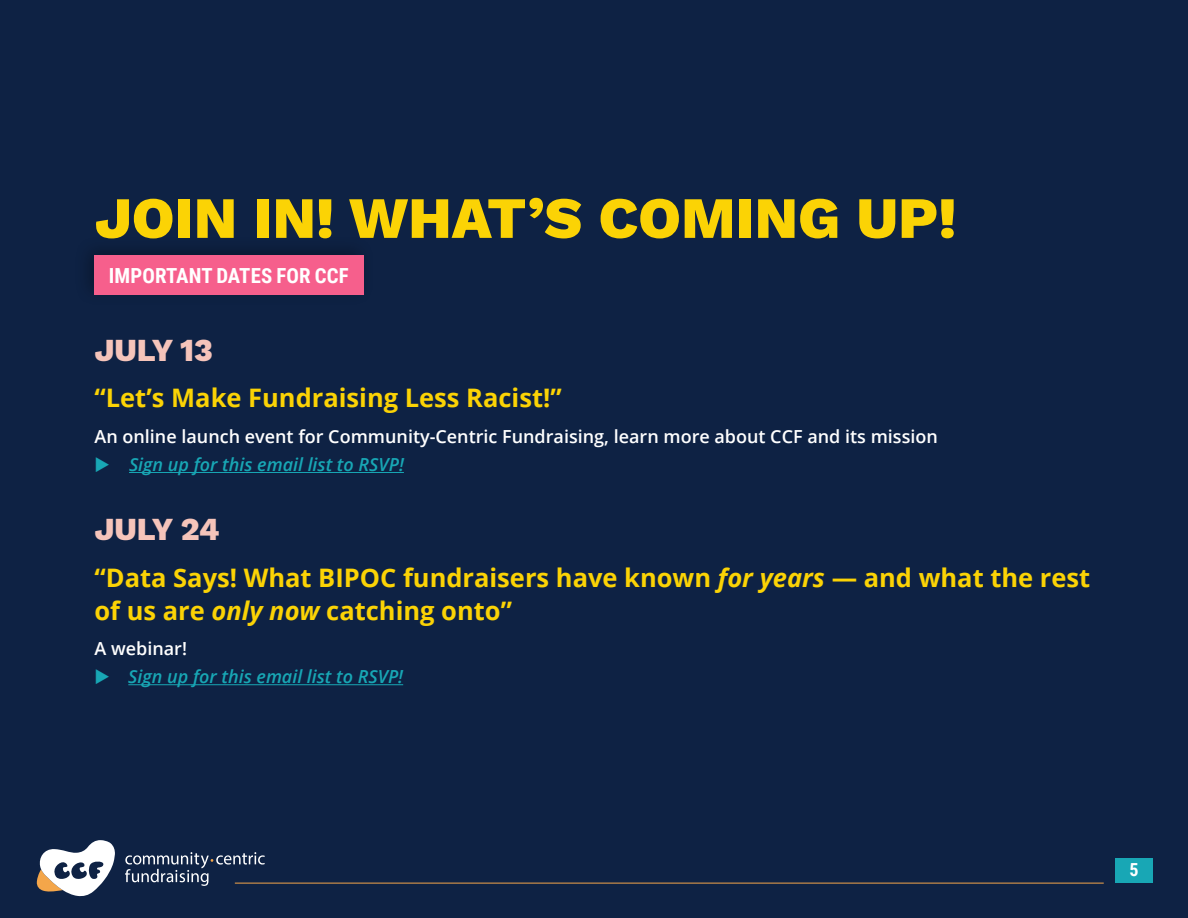
<style>
.page{position:relative;width:1188px;height:918px;background:#0e2244}
.page>*{position:absolute;margin:0;border:0;box-sizing:border-box;transform-origin:0 0}
.heading{font:58.5px "Work Sans";color:#fbd305}
.Subheading{font:31.5px "Work Sans";color:#f5c4ba}
.Titles{font:700 25.5px/33px "Open Sans";color:#fbd305}
.t1{font:700 20.85px "Roboto Condensed";letter-spacing:.005em;color:#fff}
.body{font:600 18px "Open Sans";color:#fff}
.body-2{font:italic 600 18px "Open Sans";color:#18a7b5}
.t2{font:700 18px "Roboto Condensed";color:#fff}
.s1{font-style:italic}
</style>
<div class="page">
<div style="left:1115px;top:858px;width:38px;height:25px;background:#18a7b5"></div>
<hr style="left:235px;top:883px;width:869px;height:1px;background:#f4a64a">
<svg style="left:125px;top:852px;width:140px;height:34px"></svg>
<svg style="left:36px;top:840px;width:79px;height:57px"></svg>
<hr style="left:129px;top:472px;width:275px;height:1px;background:#18a7b5">
<hr style="left:128px;top:684px;width:275px;height:1px;background:#18a7b5">
<div style="left:94px;top:256px;width:270px;height:39px;background:#f65f8c"></div>
<p class="heading" style="left:94px;top:174px;width:864px">JOIN IN! WHAT’S COMING UP!</p>
<p class="t1" style="left:109px;top:261px;width:241px">IMPORTANT DATES FOR CCF</p>
<p class="Subheading" style="left:94px;top:326px;width:120px">JULY 13</p>
<p class="Titles" style="left:94px;top:381px;width:469px">“Let’s Make Fundraising Less Racist!”</p>
<p class="body" style="left:94px;top:424px;width:845px">An online launch event for Community-Centric Fundraising, learn more about CCF and its mission</p>
<p class="body-2" style="left:94px;top:452px;width:311px">◆ Sign up for this email list to RSVP!</p>
<p class="Subheading" style="left:94px;top:505px;width:127px">JULY 24</p>
<p class="Titles" style="left:94px;top:560px;width:997px">“Data Says! What BIPOC fundraisers have known <span class="s1">for years</span> — and what the rest of us are <span class="s1">only now</span> catching onto”</p>
<p class="body" style="left:94px;top:636px;width:94px">A webinar!</p>
<p class="body-2" style="left:94px;top:665px;width:310px">◆ Sign up for this email list to RSVP!</p>
<p class="t2" style="left:1130px;top:857px;width:11px">5</p>
</div>
